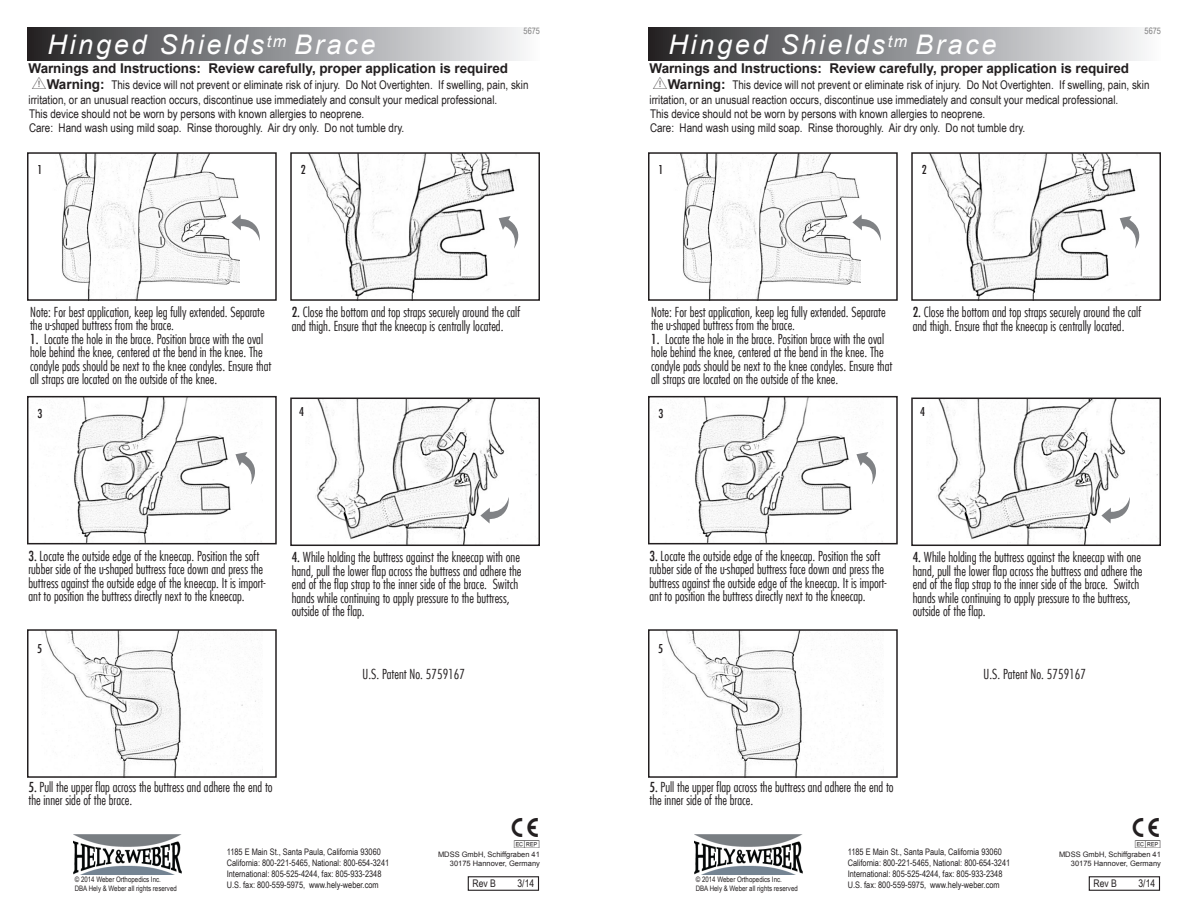
<style>
.page{position:relative;width:1188px;height:918px;background:#fff}
.page>*{position:absolute;margin:0;border:0;box-sizing:border-box;transform-origin:0 0}
.t1{font:italic 27px "Arial";letter-spacing:.1em;color:#fff}
.t2{font:21px "mdd en 980";color:#231f20}
.t3{font:18px "mdd en 980";color:#231f20}
.t4{font:300 condensed 13.5px/13.5px "Futura LT";color:#231f20}
.t5{font:700 13.5px "Arial";letter-spacing:-.005em;color:#231f20}
.t6{font:12px/14.4px "Arial Narrow";color:#231f20}
.t7{font:condensed 12px "Futura LT";color:#231f20}
.IFU_Rev-Date{font:10.5px "Arial Narrow";color:#231f20}
.t8{font:9px "Arial Narrow";color:#231f20}
.t9{font:9px "Arial Narrow";color:#808080}
.t10{font:7.5px "Arial Narrow";color:#231f20}
.t11{font:7.5px "Arial";color:#231f20}
.s1{font-family:"mdd en 980";font-size:13.5px}
.s2{font-family:"Arial";font-weight:700;font-size:13.5px}
.s3{font-weight:400}
</style>
<div class="page">
<img style="left:45px;top:632px;width:211px;height:143px">
<div style="left:27px;top:629px;width:250px;height:149px;border:2px solid #231f20"></div>
<div style="left:27px;top:27px;width:513px;height:34px;background:linear-gradient(to right,#2a2a2d,#fafcfe)"></div>
<img style="left:308px;top:155px;width:208px;height:143px">
<div style="left:290px;top:152px;width:250px;height:149px;border:2px solid #231f20"></div>
<svg style="left:499px;top:216px;width:20px;height:33px"></svg>
<svg style="left:486px;top:256px;width:17px;height:3px"></svg>
<div style="left:299px;top:162px;width:10px;height:17px;background:#fff"></div>
<img style="left:59px;top:155px;width:180px;height:143px">
<div style="left:27px;top:152px;width:250px;height:149px;border:2px solid #231f20"></div>
<svg style="left:231px;top:215px;width:29px;height:26px"></svg>
<img style="left:315px;top:401px;width:222px;height:142px">
<div style="left:290px;top:398px;width:250px;height:148px;border:2px solid #231f20"></div>
<svg style="left:480px;top:497px;width:30px;height:27px"></svg>
<img style="left:74px;top:399px;width:157px;height:142px">
<div style="left:27px;top:396px;width:250px;height:148px;border:2px solid #231f20"></div>
<svg style="left:235px;top:452px;width:20px;height:33px"></svg>
<svg style="left:223px;top:493px;width:8px;height:2px"></svg>
<img style="left:73px;top:834px;width:108px;height:41px">
<div style="left:468px;top:876px;width:71px;height:15px;border:1px solid #231f20"></div>
<img style="left:666px;top:632px;width:211px;height:143px">
<div style="left:648px;top:629px;width:250px;height:149px;border:2px solid #231f20"></div>
<div style="left:648px;top:27px;width:513px;height:34px;background:linear-gradient(to right,#2a2a2d,#fafcfe)"></div>
<img style="left:929px;top:155px;width:208px;height:143px">
<div style="left:911px;top:152px;width:250px;height:149px;border:2px solid #231f20"></div>
<svg style="left:1120px;top:216px;width:20px;height:33px"></svg>
<svg style="left:1107px;top:256px;width:17px;height:3px"></svg>
<div style="left:920px;top:162px;width:10px;height:17px;background:#fff"></div>
<img style="left:680px;top:155px;width:180px;height:143px">
<div style="left:648px;top:152px;width:250px;height:149px;border:2px solid #231f20"></div>
<svg style="left:852px;top:215px;width:29px;height:26px"></svg>
<img style="left:936px;top:401px;width:222px;height:142px">
<div style="left:911px;top:398px;width:250px;height:148px;border:2px solid #231f20"></div>
<svg style="left:1101px;top:497px;width:30px;height:27px"></svg>
<img style="left:695px;top:399px;width:157px;height:142px">
<div style="left:648px;top:396px;width:250px;height:148px;border:2px solid #231f20"></div>
<svg style="left:856px;top:452px;width:20px;height:33px"></svg>
<svg style="left:844px;top:493px;width:8px;height:2px"></svg>
<img style="left:694px;top:834px;width:108px;height:41px">
<div style="left:1089px;top:876px;width:71px;height:15px;border:1px solid #231f20"></div>
<p class="t1" style="left:47px;top:27px;width:330px">Hinged Shields<sup>tm</sup> Brace</p>
<p class="t9" style="left:524px;top:24px;width:18px">5675</p>
<p class="t1" style="left:668px;top:27px;width:330px">Hinged Shields<sup>tm</sup> Brace</p>
<p class="t9" style="left:1145px;top:24px;width:18px">5675</p>
<p class="t5" style="left:28px;top:59px;width:481px">Warnings and Instructions: Review carefully, proper application is required</p>
<p class="t6" style="left:28px;top:77px;width:502px;text-indent:4px"><span class="s1">Y</span><span class="s2">Warning:</span> This device will not prevent or eliminate risk of injury. Do Not Overtighten. If swelling, pain, skin irritation, or an unusual reaction occurs, discontinue use immediately and consult your-- medical professional.</p>
<p class="t6" style="left:29px;top:106px;width:337px">This device should not be worn by persons with known allergies to neoprene.</p>
<p class="t6" style="left:29px;top:120px;width:377px">Care: Hand wash using mild soap. Rinse thoroughly. Air dry only. Do not tumble dry.</p>
<p class="t5" style="left:650px;top:59px;width:481px">Warnings and Instructions: Review carefully, proper application is required</p>
<p class="t6" style="left:650px;top:77px;width:502px;text-indent:4px"><span class="s1">Y</span><span class="s2">Warning:</span> This device will not prevent or eliminate risk of injury. Do Not Overtighten. If swelling, pain, skin irritation, or an unusual reaction occurs, discontinue use immediately and consult your-- medical professional.</p>
<p class="t6" style="left:650px;top:106px;width:337px">This device should not be worn by persons with known allergies to neoprene.</p>
<p class="t6" style="left:650px;top:120px;width:377px">Care: Hand wash using mild soap. Rinse thoroughly. Air dry only. Do not tumble dry.</p>
<p class="t7" style="left:38px;top:163px;width:6px">1</p>
<p class="t7" style="left:301px;top:162px;width:6px">2</p>
<p class="t7" style="left:658px;top:163px;width:6px">1</p>
<p class="t7" style="left:922px;top:162px;width:6px">2</p>
<p class="t4" style="left:30px;top:305px;width:236px">Note: For best application, keep leg fully extended. Separate the u-shaped buttress from the brace.</p>
<p class="t4" style="left:30px;top:332px;width:243px"><span class="s3">1.</span> Locate the hole in the brace. Position brace with the oval hole behind the knee, centered at the bend in the knee. The condyle pads should be next to the knee condyles. Ensure that all straps are located on the outside of the knee.</p>
<p class="t4" style="left:292px;top:305px;width:230px"><span class="s3">2.</span> Close the bottom and top straps securely around the calf and thigh. Ensure that the kneecap is centrally located.</p>
<p class="t4" style="left:651px;top:305px;width:236px">Note: For best application, keep leg fully extended. Separate the u-shaped buttress from the brace.</p>
<p class="t4" style="left:651px;top:332px;width:243px"><span class="s3">1.</span> Locate the hole in the brace. Position brace with the oval hole behind the knee, centered at the bend in the knee. The condyle pads should be next to the knee condyles. Ensure that all straps are located on the outside of the knee.</p>
<p class="t4" style="left:913px;top:305px;width:230px"><span class="s3">2.</span> Close the bottom and top straps securely around the calf and thigh. Ensure that the kneecap is centrally located.</p>
<p class="t7" style="left:38px;top:406px;width:6px">3</p>
<p class="t7" style="left:299px;top:404px;width:6px">4</p>
<p class="t7" style="left:658px;top:406px;width:6px">3</p>
<p class="t7" style="left:920px;top:404px;width:6px">4</p>
<p class="t4" style="left:28px;top:549px;width:239px"><span class="s3">3.</span> Locate the outside edge of the kneecap. Position the soft rubber side of the u-shaped buttress face down and press the buttress against the outside edge of the kneecap. It is import&shy;ant to position the buttress directly next to the kneecap.</p>
<p class="t4" style="left:292px;top:551px;width:231px"><span class="s3">4.</span> While holding the buttress against the kneecap with one hand, pull the lower flap across the buttress and adhere the end of the flap strap to the inner side of the brace. Switch hands while continuing to apply pressure to the buttress, outside of the flap.</p>
<p class="t4" style="left:650px;top:549px;width:239px"><span class="s3">3.</span> Locate the outside edge of the kneecap. Position the soft rubber side of the u-shaped buttress face down and press the buttress against the outside edge of the kneecap. It is import&shy;ant to position the buttress directly next to the kneecap.</p>
<p class="t4" style="left:913px;top:551px;width:231px"><span class="s3">4.</span> While holding the buttress against the kneecap with one hand, pull the lower flap across the buttress and adhere the end of the flap strap to the inner side of the brace. Switch hands while continuing to apply pressure to the buttress, outside of the flap.</p>
<p class="t7" style="left:37px;top:641px;width:6px">5</p>
<p class="t7" style="left:658px;top:641px;width:6px">5</p>
<p class="t4" style="left:363px;top:668px;width:104px">U.S. Patent No. 5759167</p>
<p class="t4" style="left:984px;top:668px;width:104px">U.S. Patent No. 5759167</p>
<p class="t4" style="left:28px;top:780px;width:246px"><span class="s3">5.</span> Pull the upper flap across the buttress and adhere the end to the inner side of the brace.</p>
<p class="t4" style="left:650px;top:780px;width:246px"><span class="s3">5.</span> Pull the upper flap across the buttress and adhere the end to the inner side of the brace.</p>
<p class="t10" style="left:75px;top:874px;width:88px">© 2014 Weber Orthopedics Inc.</p>
<p class="t10" style="left:75px;top:883px;width:104px">DBA Hely &amp; Weber all rights reserved</p>
<p class="t8" style="left:227px;top:845px;width:156px">1185 E Main St., Santa Paula, California 93060</p>
<p class="t8" style="left:227px;top:856px;width:164px">California: 800-221-5465, National: 800-654-3241</p>
<p class="t8" style="left:227px;top:867px;width:156px">International: 805-525-4244, fax: 805-933-2348</p>
<p class="t8" style="left:227px;top:878px;width:153px">U.S. fax: 800-559-5975, www.hely-weber.com</p>
<p class="t2" style="left:511px;top:818px;width:31px">C</p>
<p class="t3" style="left:513px;top:831px;width:29px">P</p>
<p class="t11" style="left:450px;top:858px;width:92px">30175 Hannover, Germany</p>
<p class="IFU_Rev-Date" style="left:473px;top:876px;width:25px">Rev B</p>
<p class="IFU_Rev-Date" style="left:518px;top:876px;width:18px">3/14</p>
<p class="t11" style="left:438px;top:849px;width:103px">MDSS GmbH, Schiffgraben 41</p>
<p class="t10" style="left:696px;top:874px;width:88px">© 2014 Weber Orthopedics Inc.</p>
<p class="t10" style="left:696px;top:883px;width:104px">DBA Hely &amp; Weber all rights reserved</p>
<p class="t8" style="left:848px;top:845px;width:156px">1185 E Main St., Santa Paula, California 93060</p>
<p class="t8" style="left:848px;top:856px;width:164px">California: 800-221-5465, National: 800-654-3241</p>
<p class="t8" style="left:848px;top:867px;width:156px">International: 805-525-4244, fax: 805-933-2348</p>
<p class="t8" style="left:848px;top:878px;width:153px">U.S. fax: 800-559-5975, www.hely-weber.com</p>
<p class="t2" style="left:1132px;top:818px;width:31px">C</p>
<p class="t3" style="left:1134px;top:831px;width:29px">P</p>
<p class="t11" style="left:1071px;top:858px;width:92px">30175 Hannover, Germany</p>
<p class="IFU_Rev-Date" style="left:1094px;top:876px;width:25px">Rev B</p>
<p class="IFU_Rev-Date" style="left:1139px;top:876px;width:18px">3/14</p>
<p class="t11" style="left:1059px;top:849px;width:103px">MDSS GmbH, Schiffgraben 41</p>
</div>
